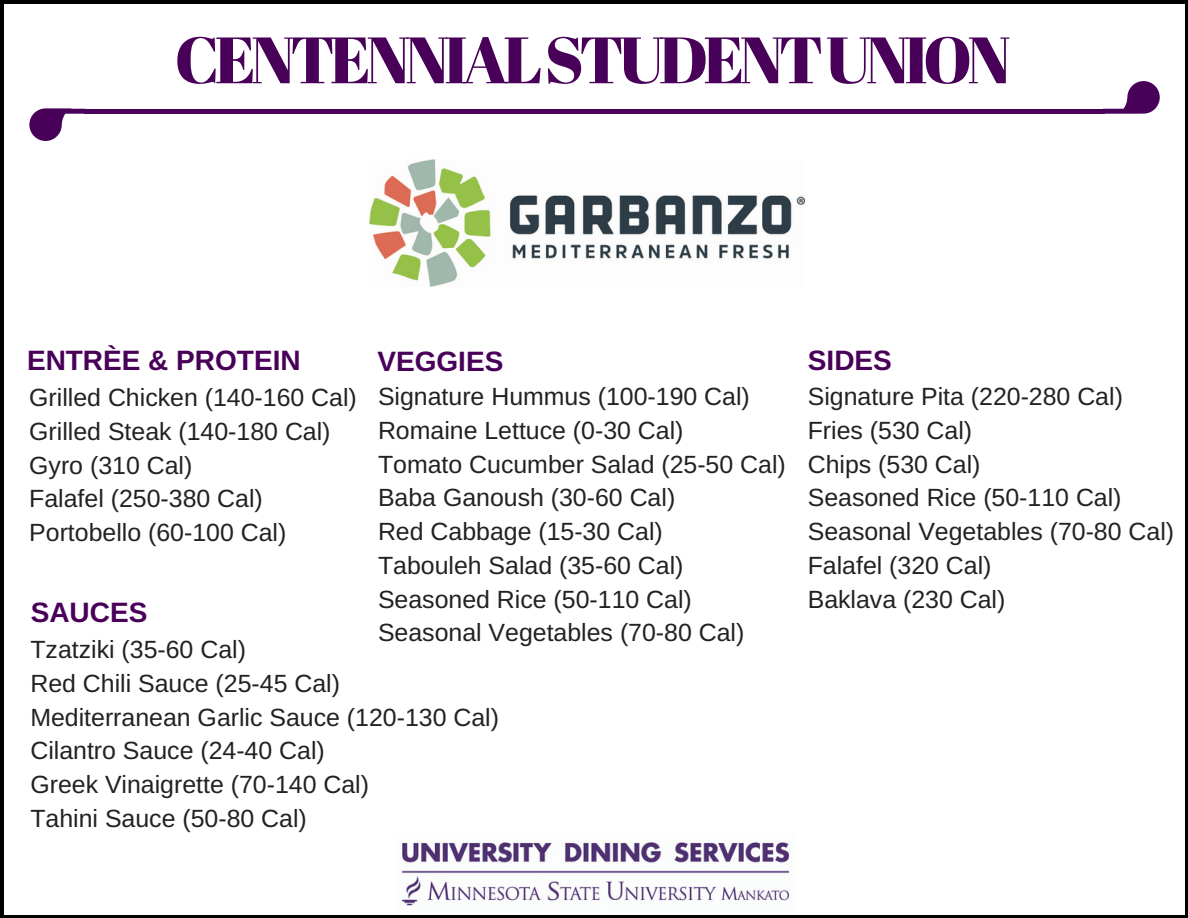
<style>
.page{position:relative;width:1188px;height:918px;background:#fff}
.page>*{position:absolute;margin:0;border:0;box-sizing:border-box;transform-origin:0 0}
.t1{font:65.4px "Abril Fatface";letter-spacing:-.07em;color:#480059}
.t2{font:700 28.05px "Arimo";color:#480059}
.t3{font:24.9px/33.8px "Arimo";color:#222}
</style>
<div class="page">
<hr style="left:0;top:2px;width:4px;height:915px;background:#000">
<hr style="left:1185px;top:2px;width:3px;height:915px;background:#000">
<hr style="left:2px;top:915px;width:1185px;height:3px;background:#000">
<hr style="left:2px;top:0;width:1185px;height:4px;background:#000">
<div style="left:84px;top:109px;width:1020px;height:5px;background:#480059"></div>
<svg style="left:29px;top:108px;width:56px;height:33px"></svg>
<svg style="left:1103px;top:81px;width:57px;height:33px"></svg>
<img style="left:402px;top:841px;width:390px;height:65px">
<img style="left:369px;top:160px;width:435px;height:127px">
<h1 class="t1" style="left:175px;top:14px;width:838px">CENTENNIALSTUDENTUNION</h1>
<p class="t2" style="left:27px;top:345px;width:275px">ENTRÈE &amp; PROTEIN</p>
<p class="t2" style="left:377px;top:346px;width:127px">VEGGIES</p>
<p class="t3" style="left:378px;top:379px;width:409px">Signature Hummus (100-190 Cal)<br>Romaine Lettuce (0-30 Cal)<br>Tomato Cucumber Salad (25-50 Cal)<br>Baba Ganoush (30-60 Cal)<br>Red Cabbage (15-30 Cal)<br>Tabouleh Salad (35-60 Cal)<br>Seasoned Rice (50-110 Cal)<br>Seasonal Vegetables (70-80 Cal)</p>
<p class="t3" style="left:29px;top:381px;width:329px">Grilled Chicken (140-160 Cal)<br>Grilled Steak (140-180 Cal)<br>Gyro (310 Cal)<br>Falafel (250-380 Cal)<br>Portobello (60-100 Cal)</p>
<p class="t2" style="left:31px;top:597px;width:118px">SAUCES</p>
<p class="t3" style="left:30px;top:633px;width:470px">Tzatziki (35-60 Cal)<br>Red Chili Sauce (25-45 Cal)<br>Mediterranean Garlic Sauce (120-130 Cal)<br>Cilantro Sauce (24-40 Cal)<br>Greek Vinaigrette (70-140 Cal)<br>Tahini Sauce (50-80 Cal)</p>
<p class="t2" style="left:808px;top:345px;width:85px">SIDES</p>
<p class="t3" style="left:808px;top:379px;width:368px">Signature Pita (220-280 Cal)<br>Fries (530 Cal)<br>Chips (530 Cal)<br>Seasoned Rice (50-110 Cal)<br>Seasonal Vegetables (70-80 Cal)<br>Falafel (320 Cal)<br>Baklava (230 Cal)</p>
</div>
